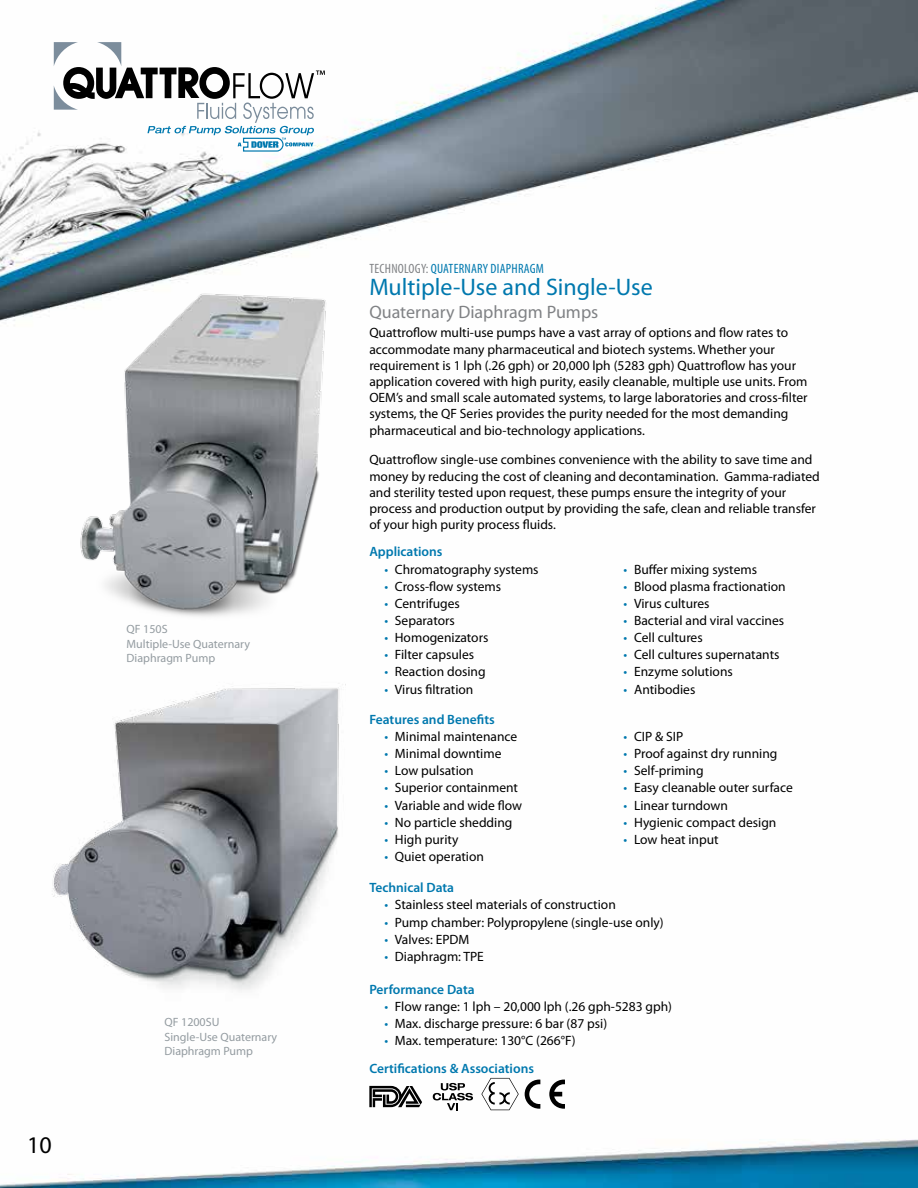
<style>
.page{position:relative;width:918px;height:1188px;background:#fff}
.page>*{position:absolute;margin:0;border:0;box-sizing:border-box;transform-origin:0 0}
.t1{font:24px "Myriad Pro";color:#0078ae}
.t2{font:24px "Myriad Pro";color:#000}
.t3{font:18px "Myriad Pro";color:#808285}
.t4{font:13.5px/16.2px "Myriad Pro";color:#000}
.t5{font:600 13.5px "Myriad Pro";color:#0078ae}
.t6{font:condensed 13.5px "Myriad Pro";letter-spacing:.02em;color:#808285}
.t7{font:condensed 13.5px "Myriad Pro";letter-spacing:.02em;color:#0078ae}
.t8{font:12px/14.4px "Myriad Pro";color:#949ca1}
.s1{color:#0078ae}
.s2{font-weight:600;color:#0078ae}
</style>
<div class="page">
<img style="left:0;top:0;width:918px;height:1188px">
<svg style="left:54px;top:42px;width:271px;height:110px"></svg>
<img style="left:72px;top:286px;width:262px;height:338px">
<img style="left:45px;top:675px;width:325px;height:340px">
<svg style="left:433px;top:1083px;width:40px;height:27px"></svg>
<svg style="left:369px;top:1086px;width:53px;height:21px"></svg>
<svg style="left:481px;top:1078px;width:38px;height:32px"></svg>
<svg style="left:525px;top:1080px;width:15px;height:29px"></svg>
<svg style="left:549px;top:1080px;width:16px;height:29px"></svg>
<p class="t8" style="left:127px;top:622px;width:125px">QF 150S<br>Multiple-Use Quaternary<br>Diaphragm Pump</p>
<h1 class="t2" style="left:27px;top:1132px;width:26px">10</h1>
<p class="t8" style="left:165px;top:1015px;width:114px">QF 1200SU<br>Single-Use Quaternary<br>Diaphragm Pump</p>
<p class="t6" style="left:369px;top:260px;width:96px">TECHNOLOGY: <span class="s1">QUATERNARY</span></p>
<p class="t7" style="left:491px;top:260px;width:54px">DIAPHRAGM</p>
<h1 class="t1" style="left:369px;top:274px;width:285px">Multiple-Use and Single-Use</h1>
<h2 class="t3" style="left:369px;top:302px;width:231px">Quaternary Diaphragm Pumps</h2>
<p class="t4" style="left:369px;top:325px;width:440px">Quattroflow multi-use pumps have a vast array of options and flow rates to accommodate many pharmaceutical and biotech systems. Whether your requirement is 1 lph (.26 gph) or 20,000 lph (5283 gph) Quattroflow has your application covered with high purity, easily cleanable, multiple use units. From OEM’s and small scale automated systems, to large laboratories and cross-filter systems, the QF Series provides the purity needed for the most demanding pharmaceutical and bio-technology applications.</p>
<p class="t4" style="left:369px;top:452px;width:452px">Quattroflow single-use combines convenience with the ability to save time and money by reducing the cost of cleaning and decontamination. Gamma-radiated and sterility tested upon request, these pumps ensure the integrity of your process and production output by providing the safe, clean and reliable transfer of your high purity process fluids.</p>
<p class="t5" style="left:369px;top:544px;width:75px">Applications</p>
<p class="t4" style="left:384px;top:561px;width:156px"><span class="s1">•</span> Chromatography systems</p>
<p class="t4" style="left:384px;top:578px;width:118px"><span class="s1">•</span> Cross-flow systems</p>
<p class="t4" style="left:384px;top:596px;width:77px"><span class="s1">•</span> Centrifuges</p>
<p class="t4" style="left:384px;top:613px;width:72px"><span class="s1">•</span> Separators</p>
<p class="t4" style="left:384px;top:630px;width:106px"><span class="s1">•</span> Homogenizators</p>
<p class="t4" style="left:384px;top:647px;width:91px"><span class="s1">•</span> Filter capsules</p>
<p class="t4" style="left:384px;top:664px;width:103px"><span class="s1">•</span> Reaction dosing</p>
<p class="t4" style="left:384px;top:681px;width:91px"><span class="s1">•</span> Virus filtration</p>
<p class="t4" style="left:624px;top:561px;width:135px"><span class="s1">•</span> Buffer mixing systems</p>
<p class="t4" style="left:624px;top:578px;width:164px"><span class="s1">•</span> Blood plasma fractionation</p>
<p class="t4" style="left:624px;top:595px;width:88px"><span class="s1">•</span> Virus cultures</p>
<p class="t4" style="left:624px;top:613px;width:162px"><span class="s1">•</span> Bacterial and viral vaccines</p>
<p class="t4" style="left:624px;top:630px;width:81px"><span class="s1">•</span> Cell cultures</p>
<p class="t4" style="left:624px;top:647px;width:157px"><span class="s1">•</span> Cell cultures supernatants</p>
<p class="t4" style="left:624px;top:664px;width:111px"><span class="s1">•</span> Enzyme solutions</p>
<p class="t4" style="left:624px;top:681px;width:73px"><span class="s1">•</span> Antibodies</p>
<p class="t5" style="left:369px;top:712px;width:127px">Features and Benefits</p>
<p class="t4" style="left:384px;top:729px;width:134px"><span class="s1">•</span> Minimal maintenance</p>
<p class="t4" style="left:384px;top:746px;width:119px"><span class="s1">•</span> Minimal downtime</p>
<p class="t4" style="left:384px;top:763px;width:91px"><span class="s1">•</span> Low pulsation</p>
<p class="t4" style="left:384px;top:780px;width:135px"><span class="s1">•</span> Superior containment</p>
<p class="t4" style="left:384px;top:797px;width:139px"><span class="s1">•</span> Variable and wide flow</p>
<p class="t4" style="left:384px;top:814px;width:130px"><span class="s1">•</span> No particle shedding</p>
<p class="t4" style="left:384px;top:832px;width:76px"><span class="s1">•</span> H igh purity</p>
<p class="t4" style="left:384px;top:849px;width:101px"><span class="s1">•</span> Quiet operation</p>
<p class="t4" style="left:624px;top:729px;width:49px"><span class="s1">•</span> CIP &amp; SIP</p>
<p class="t4" style="left:624px;top:746px;width:155px"><span class="s1">•</span> Proof against dry running</p>
<p class="t4" style="left:624px;top:763px;width:82px"><span class="s1">•</span> Self-priming</p>
<p class="t4" style="left:624px;top:780px;width:171px"><span class="s1">•</span> Easy cleanable outer surface</p>
<p class="t4" style="left:624px;top:797px;width:106px"><span class="s1">•</span> Linear turndown</p>
<p class="t4" style="left:624px;top:814px;width:154px"><span class="s1">•</span> Hygienic compact design</p>
<p class="t4" style="left:624px;top:832px;width:97px"><span class="s1">•</span> Low heat input</p>
<p class="t5" style="left:369px;top:880px;width:86px">Technical Data</p>
<p class="t4" style="left:384px;top:897px;width:233px"><span class="s1">•</span> Stainless steel materials of construction</p>
<p class="t4" style="left:384px;top:914px;width:281px"><span class="s1">•</span> Pump chamber: Polypropylene (single-use only)</p>
<p class="t4" style="left:384px;top:931px;width:87px"><span class="s1">•</span> Valves: EPDM</p>
<p class="t4" style="left:384px;top:949px;width:87px"><span class="s1">•</span> Diaphragm: TPE</p>
<p class="t5" style="left:369px;top:982px;width:107px">Performance Data</p>
<p class="t4" style="left:384px;top:998px;width:289px"><span class="s1">•</span> Flow range: 1 lph – 20,000 lph (.26 gph-5283 gph)</p>
<p class="t4" style="left:384px;top:1016px;width:224px"><span class="s1">•</span> Max. discharge pressure: 6 bar (87 psi)</p>
<p class="t4" style="left:369px;top:1027px;width:208px;line-height:27.9px;text-indent:15px"><span class="s1">•</span> Max. temperature: 130°C (266°F)<br><span class="s2">Certifications &amp; Associations</span></p>
</div>
